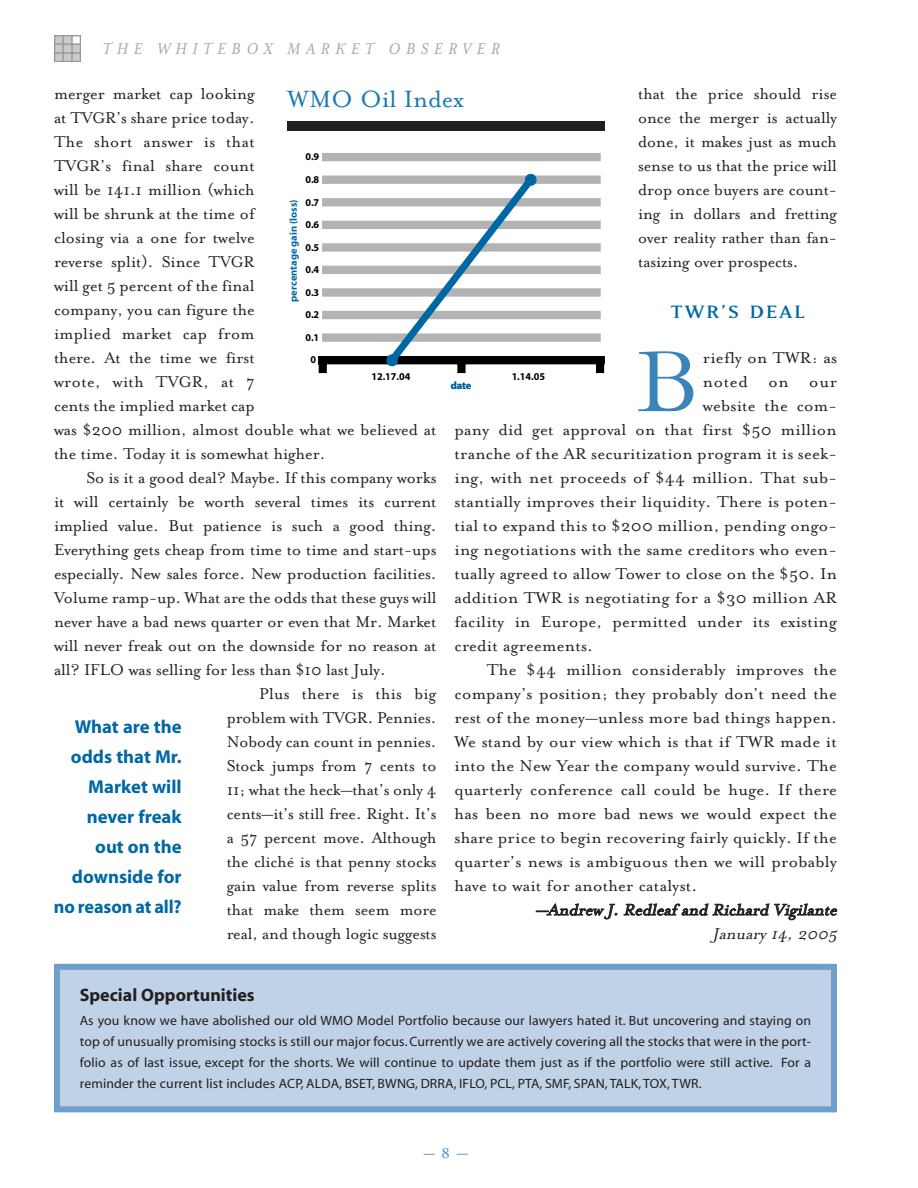
<style>
.page{position:relative;width:918px;height:1188px;background:#fff}
.page>*{position:absolute;margin:0;border:0;box-sizing:border-box;transform-origin:0 0}
.t1{font:94.8px "Bembo";color:#3985bb}
.t2{font:27px "Mrs Eaves Roman";color:#177ab4}
.t3{font:21px "Matrix";letter-spacing:.085em;color:#0067a5;scale:1.22 1}
.t4{font:700 18.75px/30px "Myriad";color:#0067a5;text-align:right}
.t5{font:18px/24px "Mrs Eaves Roman";color:#231f20}
.t6{font:italic 18px/24.3px "Mrs Eaves Roman";color:#231f20;text-align:right}
.t7{font:italic 18px "Mrs Eaves";letter-spacing:.265em;color:#a8a9ad;scale:1.1 1}
.t8{font:700 18px "Myriad";color:#231f20}
.t9{font:18px "Mrs Eaves Roman";letter-spacing:.02em;color:#231f20}
.t10{font:18px "Mrs Eaves Roman";letter-spacing:.035em;color:#231f20}
.t11{font:15px "Cochin";color:#3985bb}
.t12{font:13.5px/21px "Myriad";letter-spacing:.01em;color:#231f20;text-align:justify}
.t13{font:700 10.5px "Myriad";color:#000}
.t14{font:700 10.5px "Myriad";color:#0067a5}
.t15{font:700 10.2px "Myriad";color:#0067a5}
</style>
<div class="page">
<img style="left:55px;top:36px;width:25px;height:25px">
<div style="left:322px;top:333px;width:279px;height:9px;background:#b3b3b3"></div>
<div style="left:322px;top:311px;width:279px;height:8px;background:#b3b3b3"></div>
<div style="left:322px;top:288px;width:279px;height:9px;background:#b3b3b3"></div>
<div style="left:322px;top:266px;width:279px;height:8px;background:#b3b3b3"></div>
<div style="left:322px;top:243px;width:279px;height:9px;background:#b3b3b3"></div>
<div style="left:322px;top:221px;width:279px;height:8px;background:#b3b3b3"></div>
<div style="left:322px;top:198px;width:279px;height:8px;background:#b3b3b3"></div>
<div style="left:322px;top:176px;width:279px;height:8px;background:#b3b3b3"></div>
<div style="left:322px;top:153px;width:279px;height:8px;background:#b3b3b3"></div>
<div style="left:322px;top:356px;width:279px;height:8px;background:#000"></div>
<div style="left:319px;top:361px;width:8px;height:8px;background:#000"></div>
<div style="left:457px;top:361px;width:9px;height:8px;background:#000"></div>
<div style="left:596px;top:361px;width:8px;height:8px;background:#000"></div>
<svg style="left:386px;top:174px;width:150px;height:192px"></svg>
<div style="left:386px;top:354px;width:12px;height:12px;background:#0067a5;border:5px solid #0067a5;border-radius:50%"></div>
<div style="left:525px;top:174px;width:12px;height:12px;background:#0067a5;border:5px solid #0067a5;border-radius:50%"></div>
<div style="left:288px;top:121px;width:317px;height:9px;background:#231f20"></div>
<div style="left:57px;top:967px;width:777px;height:142px;background:#c0d2e8"></div>
<div style="left:54px;top:964px;width:783px;height:148px;border:6px solid #719fcb"></div>
<p class="t7" style="left:102px;top:43px;width:363px">THE WHITEBOX MARKET OBSERVER</p>
<p class="t5" style="left:638px;top:84px;width:200px;text-align:justify">that the price should rise once the merger is actually done, it makes just as much sense to us that the price will drop once buyers are count&shy;ing in dollars and fretting over reality rather than fan&shy;tasizing over prospects.</p>
<p class="t3" style="left:671px;top:305px;width:111px">TWR’S DEAL</p>
<h1 class="t1" style="left:638px;top:347px;width:62px">B</h1>
<p class="t5" style="left:703px;top:348px;width:136px">riefly on TWR: as</p>
<p class="t5" style="left:54px;top:84px;width:384px">merger market cap looking<br>at TVGR’s share price today.<br>The short answer is that<br>TVGR’s final share count<br>will be 141.1 million (which<br>will be shrunk at the time of<br>closing via a one for twelve<br>reverse split). Since TVGR<br>will get 5 percent of the final<br>company, you can figure the<br>implied market cap from<br>there. At the time we first<br>wrote, with TVGR, at 7<br>cents the implied market cap<br>was $200 million, almost double what we believed at the time. Today it is somewhat higher.</p>
<p class="t5" style="left:86px;top:468px;width:352px">So is it a good deal? Maybe. If this company works</p>
<p class="t5" style="left:54px;top:492px;width:384px">it will certainly be worth several times its current</p>
<p class="t5" style="left:54px;top:516px;width:384px">implied value. But patience is such a good thing.</p>
<p class="t5" style="left:54px;top:540px;width:384px">Everything gets cheap from time to time and start-ups</p>
<p class="t5" style="left:54px;top:564px;width:384px">especially. New sales force. New production facilities.</p>
<p class="t5" style="left:54px;top:588px;width:384px">Volume ramp-up. What are the odds that these guys will</p>
<p class="t5" style="left:54px;top:612px;width:384px">never have a bad news quarter or even that Mr. Market</p>
<p class="t5" style="left:54px;top:636px;width:384px">will never freak out on the downside for no reason at</p>
<p class="t5" style="left:54px;top:660px;width:333px">all? IFLO was selling for less than $10 last July.</p>
<p class="t9" style="left:259px;top:688px;width:179px">Plus there is this big</p>
<p class="t5" style="left:227px;top:708px;width:211px">problem with TVGR. Pennies.</p>
<p class="t5" style="left:227px;top:732px;width:211px">Nobody can count in pennies.</p>
<p class="t5" style="left:227px;top:756px;width:211px">Stock jumps from 7 cents to</p>
<p class="t5" style="left:227px;top:780px;width:211px">11; what the heck—that’s only 4</p>
<p class="t5" style="left:227px;top:804px;width:211px">cents—it’s still free. Right. It’s</p>
<p class="t5" style="left:227px;top:828px;width:211px">a 57 percent move. Although</p>
<p class="t5" style="left:227px;top:852px;width:211px">the cliché is that penny stocks</p>
<p class="t5" style="left:227px;top:876px;width:211px">gain value from reverse splits</p>
<p class="t5" style="left:227px;top:900px;width:211px">that make them seem more</p>
<p class="t5" style="left:227px;top:924px;width:211px">real, and though logic suggests</p>
<h2 class="t2" style="left:288px;top:90px;width:178px">WMO Oil Index</h2>
<p class="t13" style="left:305px;top:153px;width:15px">0.9</p>
<p class="t13" style="left:305px;top:176px;width:15px">0.8</p>
<p class="t13" style="left:305px;top:198px;width:15px">0.7</p>
<p class="t15" style="left:289px;top:302px;width:104px;rotate:-90deg">percentage gain (loss)</p>
<p class="t13" style="left:305px;top:221px;width:15px">0.6</p>
<p class="t13" style="left:305px;top:243px;width:15px">0.5</p>
<p class="t13" style="left:305px;top:266px;width:15px">0.4</p>
<p class="t13" style="left:305px;top:288px;width:15px">0.3</p>
<p class="t13" style="left:305px;top:311px;width:15px">0.2</p>
<p class="t13" style="left:305px;top:333px;width:15px">0.1</p>
<p class="t13" style="left:310px;top:356px;width:7px">0</p>
<p class="t13" style="left:371px;top:372px;width:41px">12.17.04</p>
<p class="t13" style="left:512px;top:372px;width:35px">1.14.05</p>
<p class="t14" style="left:451px;top:382px;width:22px">date</p>
<p class="t10" style="left:703px;top:376px;width:136px">noted on our</p>
<p class="t5" style="left:703px;top:396px;width:136px">website the com-</p>
<p class="t5" style="left:454px;top:420px;width:384px">pany did get approval on that first $50 million</p>
<p class="t5" style="left:454px;top:444px;width:384px">tranche of the AR securitization program it is seek-</p>
<p class="t5" style="left:454px;top:468px;width:384px">ing, with net proceeds of $44 million. That sub-</p>
<p class="t5" style="left:454px;top:492px;width:384px">stantially improves their liquidity. There is poten-</p>
<p class="t5" style="left:454px;top:516px;width:384px">tial to expand this to $200 million, pending ongo-</p>
<p class="t5" style="left:454px;top:540px;width:384px">ing negotiations with the same creditors who even-</p>
<p class="t5" style="left:454px;top:564px;width:384px">tually agreed to allow Tower to close on the $50. In</p>
<p class="t5" style="left:454px;top:588px;width:384px">addition TWR is negotiating for a $30 million AR</p>
<p class="t5" style="left:454px;top:612px;width:384px">facility in Europe, permitted under its existing</p>
<p class="t5" style="left:454px;top:636px;width:140px">credit agreements.</p>
<p class="t5" style="left:487px;top:660px;width:352px">The $44 million considerably improves the</p>
<p class="t5" style="left:454px;top:684px;width:384px">company’s position; they probably don’t need the</p>
<p class="t5" style="left:454px;top:708px;width:384px">rest of the money—unless more bad things happen.</p>
<p class="t5" style="left:454px;top:732px;width:384px">We stand by our view which is that if TWR made it</p>
<p class="t5" style="left:454px;top:756px;width:384px">into the New Year the company would survive. The</p>
<p class="t5" style="left:454px;top:780px;width:384px">quarterly conference call could be huge. If there</p>
<p class="t5" style="left:454px;top:804px;width:384px">has been no more bad news we would expect the</p>
<p class="t5" style="left:454px;top:828px;width:384px">share price to begin recovering fairly quickly. If the</p>
<p class="t5" style="left:454px;top:852px;width:384px">quarter’s news is ambiguous then we will probably</p>
<p class="t5" style="left:454px;top:876px;width:244px">have to wait for another catalyst.</p>
<p class="t6" style="left:536px;top:900px;width:306px">—Andrew J . Redleaf and Richard Vigilante<br>January 14, 2005</p>
<p class="t4" style="left:54px;top:713px;width:129px">What are the odds that Mr.<br>Market will never freak out on the downside for no reason at all?</p>
<p class="t8" style="left:80px;top:989px;width:176px">Special Opportunities</p>
<p class="t12" style="left:80px;top:1011px;width:733px">As you know we have abolished our old WMO Model Portfolio because our lawyers hated it. But uncovering and staying on top of unusually promising stocks is still our major focus. Currently we are actively covering all the stocks that were in the port&shy;folio as of last issue, except for the shorts. We will continue to update them just as if the portfolio were still active. For a reminder the current list includes ACP, ALDA, BSET, BWNG, DRRA, IFLO, PCL, PTA, SMF, SPAN, TALK, TOX, TWR.</p>
<p class="t11" style="left:422px;top:1146px;width:49px">—8—</p>
</div>
